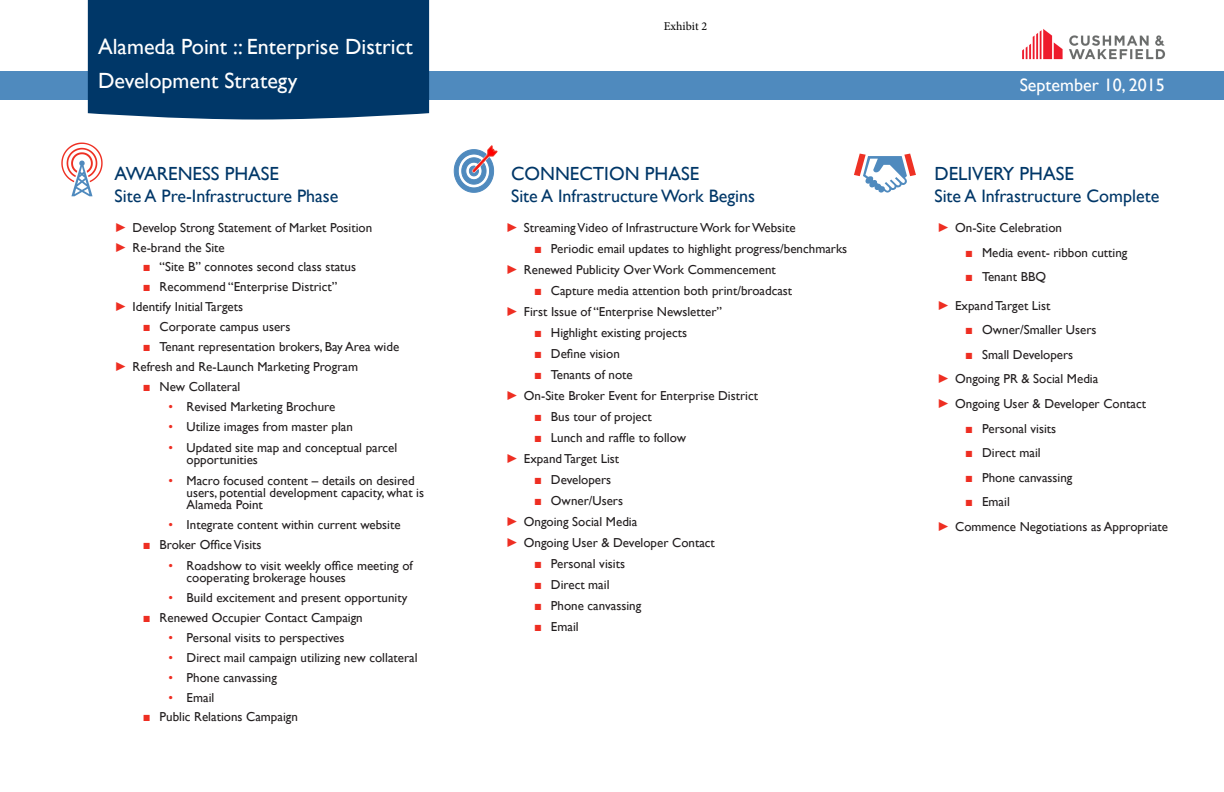
<style>
.page{position:relative;width:1224px;height:792px;background:#fff}
.page>*{position:absolute;margin:0;border:0;box-sizing:border-box;transform-origin:0 0}
.t1{font:22px/34px "Gill Sansfor CW";color:#fff}
.t2{font:19px "Gill Sansfor CW";color:#003768}
.t3{font:18px "Gill Sansfor CW";color:#003768}
.t4{font:18px "Gill Sansfor CW";color:#fff}
.t5{font:13px/12px "Gill Sansfor CW";color:#231f20}
.t6{font:12px "Minion Pro";color:#000}
.s1{color:#ee2e22}
</style>
<div class="page">
<img style="left:1022px;top:29px;width:143px;height:31px">
<div style="left:0;top:71px;width:1224px;height:29px;background:#4f8abe"></div>
<div style="left:88px;top:0;width:341px;height:120px;background:#003768"></div>
<svg style="left:454px;top:145px;width:44px;height:48px"></svg>
<svg style="left:61px;top:143px;width:42px;height:53px"></svg>
<svg style="left:854px;top:154px;width:62px;height:39px"></svg>
<h1 class="t1" style="left:98px;top:29px;width:316px">Alameda Point :: Enterprise District<br>Development Strategy</h1>
<p class="t2" style="left:115px;top:161px;width:166px">AWARENESS PHASE</p>
<p class="t3" style="left:115px;top:183px;width:225px">Site A Pre-Infrastructure Phase</p>
<p class="t5" style="left:115px;top:222px;width:259px"><span class="s1">►</span> Develop Strong Statement of Market Position</p>
<p class="t5" style="left:115px;top:242px;width:112px"><span class="s1">►</span> Re-brand the Site</p>
<p class="t5" style="left:143px;top:261px;width:215px"><span class="s1">■</span> “Site B” connotes second class status</p>
<p class="t5" style="left:143px;top:281px;width:196px"><span class="s1">■</span> Recommend “Enterprise District”</p>
<p class="t5" style="left:115px;top:301px;width:130px"><span class="s1">►</span> Identify Initial Targets</p>
<p class="t5" style="left:143px;top:321px;width:149px"><span class="s1">■</span> Corporate campus users</p>
<p class="t5" style="left:143px;top:341px;width:258px"><span class="s1">■</span> Tenant representation brokers, Bay Area wide</p>
<p class="t5" style="left:115px;top:361px;width:245px"><span class="s1">►</span> Refresh and Re-Launch Marketing Program</p>
<p class="t5" style="left:143px;top:381px;width:99px"><span class="s1">■</span> New Collateral</p>
<p class="t5" style="left:169px;top:401px;width:168px"><span class="s1">•</span> Revised Marketing Brochure</p>
<p class="t5" style="left:169px;top:421px;width:186px"><span class="s1">•</span> Utilize images from master plan</p>
<p class="t5" style="left:187px;top:442px;width:212px;text-indent:-18px"><span class="s1">•</span> Updated site map and conceptual parcel opportunities</p>
<p class="t5" style="left:187px;top:475px;width:239px;text-indent:-18px"><span class="s1">•</span> Macro focused content – details on desired users, potential development capacity, what is<br>Alameda Point</p>
<p class="t5" style="left:169px;top:519px;width:234px"><span class="s1">•</span> Integrate content within current website</p>
<p class="t5" style="left:143px;top:539px;width:120px"><span class="s1">■</span> Broker Office Visits</p>
<p class="t5" style="left:187px;top:560px;width:228px;text-indent:-18px"><span class="s1">•</span> Roadshow to visit weekly office meeting of cooperating brokerage houses</p>
<p class="t5" style="left:169px;top:592px;width:240px"><span class="s1">•</span> Build excitement and present opportunity</p>
<p class="t5" style="left:143px;top:612px;width:222px"><span class="s1">■</span> Renewed Occupier Contact Campaign</p>
<p class="t5" style="left:169px;top:632px;width:177px"><span class="s1">•</span> Personal visits to perspectives</p>
<p class="t5" style="left:169px;top:652px;width:251px"><span class="s1">•</span> Direct mail campaign utilizing new collateral</p>
<p class="t5" style="left:169px;top:672px;width:110px"><span class="s1">•</span> Phone canvassing</p>
<p class="t5" style="left:169px;top:692px;width:47px"><span class="s1">•</span> Email</p>
<p class="t5" style="left:143px;top:711px;width:157px"><span class="s1">■</span> Public Relations Campaign</p>
<p class="t6" style="left:664px;top:18px;width:45px">Exhibit 2</p>
<p class="t2" style="left:511px;top:161px;width:190px">CONNECTION PHASE</p>
<p class="t3" style="left:511px;top:183px;width:246px">Site A Infrastructure Work Begins</p>
<p class="t5" style="left:506px;top:222px;width:291px"><span class="s1">►</span> Streaming Video of Infrastructure Work for Website</p>
<p class="t5" style="left:534px;top:243px;width:315px"><span class="s1">■</span> Periodic email updates to highlight progress/benchmarks</p>
<p class="t5" style="left:506px;top:264px;width:271px"><span class="s1">►</span> Renewed Publicity Over Work Commencement</p>
<p class="t5" style="left:534px;top:285px;width:260px"><span class="s1">■</span> Capture media attention both print/broadcast</p>
<p class="t5" style="left:506px;top:306px;width:218px"><span class="s1">►</span> First Issue of “Enterprise Newsletter”</p>
<p class="t5" style="left:534px;top:327px;width:154px"><span class="s1">■</span> Highlight existing projects</p>
<p class="t5" style="left:534px;top:348px;width:87px"><span class="s1">■</span> Define vision</p>
<p class="t5" style="left:534px;top:369px;width:100px"><span class="s1">■</span> Tenants of note</p>
<p class="t5" style="left:506px;top:390px;width:254px"><span class="s1">►</span> On-Site Broker Event for Enterprise District</p>
<p class="t5" style="left:534px;top:411px;width:119px"><span class="s1">■</span> Bus tour of project</p>
<p class="t5" style="left:534px;top:432px;width:154px"><span class="s1">■</span> Lunch and raffle to follow</p>
<p class="t5" style="left:506px;top:453px;width:115px"><span class="s1">►</span> Expand Target List</p>
<p class="t5" style="left:534px;top:474px;width:79px"><span class="s1">■</span> Developers</p>
<p class="t5" style="left:534px;top:495px;width:91px"><span class="s1">■</span> Owner/Users</p>
<p class="t5" style="left:506px;top:516px;width:133px"><span class="s1">►</span> Ongoing Social Media</p>
<p class="t5" style="left:506px;top:537px;width:210px"><span class="s1">►</span> Ongoing User &amp; Developer Contact</p>
<p class="t5" style="left:534px;top:558px;width:92px"><span class="s1">■</span> Personal visits</p>
<p class="t5" style="left:534px;top:579px;width:77px"><span class="s1">■</span> Direct mail</p>
<p class="t5" style="left:534px;top:600px;width:109px"><span class="s1">■</span> Phone canvassing</p>
<p class="t5" style="left:534px;top:621px;width:46px"><span class="s1">■</span> Email</p>
<h3 class="t4" style="left:1020px;top:72px;width:147px">September 10, 2015</h3>
<p class="t2" style="left:934px;top:161px;width:141px">DELIVERY PHASE</p>
<p class="t3" style="left:934px;top:183px;width:226px">Site A Infrastructure Complete</p>
<p class="t5" style="left:937px;top:222px;width:126px"><span class="s1">►</span> On-Site Celebration</p>
<p class="t5" style="left:965px;top:246px;width:164px"><span class="s1">■</span> Media event- ribbon cutting</p>
<p class="t5" style="left:965px;top:271px;width:82px"><span class="s1">■</span> Tenant BBQ</p>
<p class="t5" style="left:937px;top:299px;width:115px"><span class="s1">►</span> Expand Target List</p>
<p class="t5" style="left:965px;top:324px;width:133px"><span class="s1">■</span> Owner/Smaller Users</p>
<p class="t5" style="left:965px;top:348px;width:110px"><span class="s1">■</span> Small Developers</p>
<p class="t5" style="left:937px;top:373px;width:163px"><span class="s1">►</span> Ongoing PR &amp; Social Media</p>
<p class="t5" style="left:937px;top:398px;width:210px"><span class="s1">►</span> Ongoing User &amp; Developer Contact</p>
<p class="t5" style="left:965px;top:422px;width:92px"><span class="s1">■</span> Personal visits</p>
<p class="t5" style="left:965px;top:447px;width:77px"><span class="s1">■</span> Direct mail</p>
<p class="t5" style="left:965px;top:471px;width:109px"><span class="s1">■</span> Phone canvassing</p>
<p class="t5" style="left:965px;top:496px;width:46px"><span class="s1">■</span> Email</p>
<p class="t5" style="left:937px;top:521px;width:232px"><span class="s1">►</span> Commence Negotiations as Appropriate</p>
</div>
